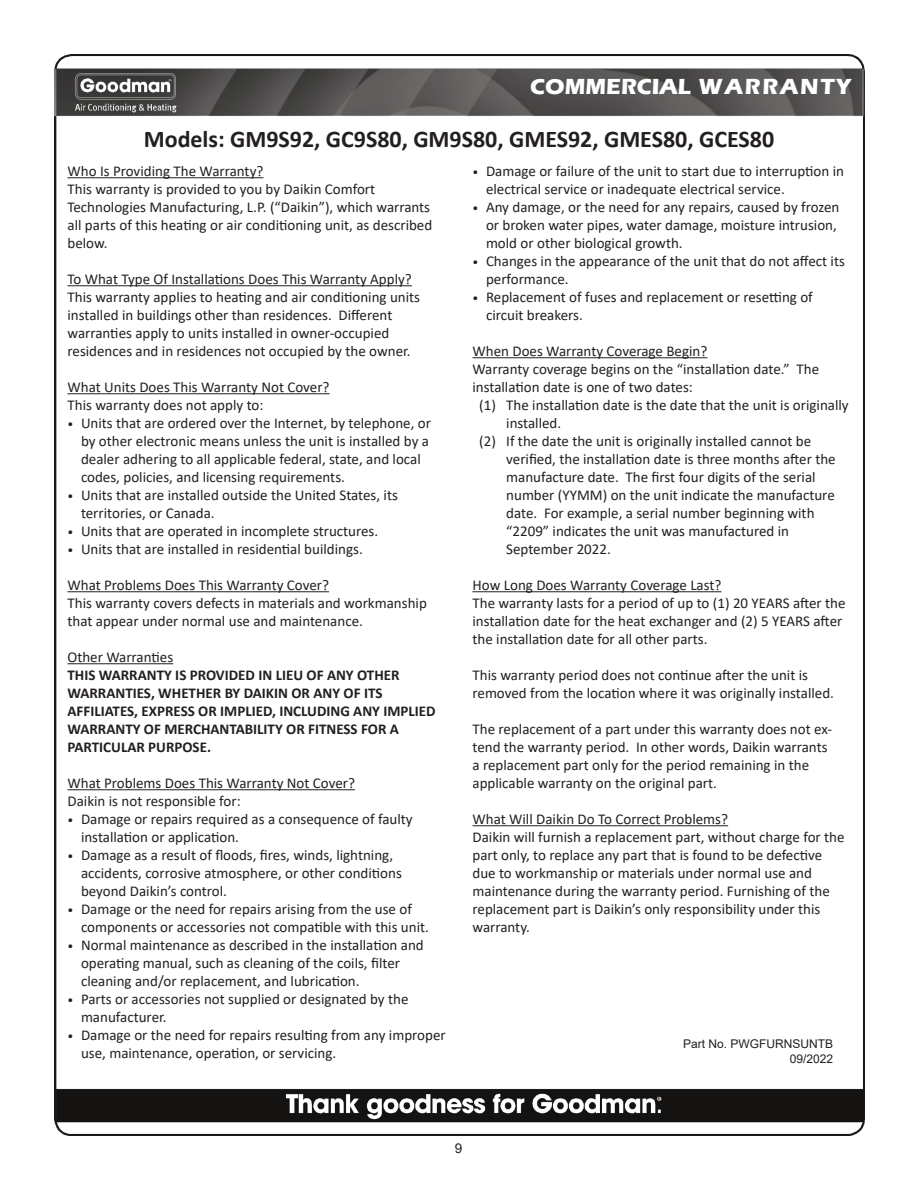
<style>
.page{position:relative;width:918px;height:1188px;background:#fff}
.page>*{position:absolute;margin:0;border:0;box-sizing:border-box;transform-origin:0 0}
.t1{font:700 24px "Calibri";color:#231f20}
.t2{font:700 22.5px "Eras ITC";color:#fff}
.Numbers__1{font:15px/18px "Calibri";color:#231f20}
.Body_Text{font:15px/18px "Calibri";color:#231f20}
.Subheadings{font:15px "Calibri";color:#231f20}
.Body_Text-2{font:700 15px/18px "Calibri";color:#231f20}
.t3{font:13.5px "Arial";color:#231f20}
.t4{font:12px/14.4px "Arial";color:#231f20;text-align:right}
.s1{font-size:12px}
</style>
<div class="page">
<img style="left:55px;top:54px;width:810px;height:1081px">
<hr style="left:68px;top:177px;width:195px;height:1px;background:#231f20">
<hr style="left:68px;top:285px;width:344px;height:1px;background:#231f20">
<hr style="left:68px;top:393px;width:262px;height:1px;background:#231f20">
<hr style="left:68px;top:591px;width:261px;height:1px;background:#231f20">
<hr style="left:68px;top:663px;width:105px;height:1px;background:#231f20">
<hr style="left:68px;top:789px;width:287px;height:1px;background:#231f20">
<hr style="left:472px;top:357px;width:235px;height:1px;background:#231f20">
<hr style="left:472px;top:591px;width:250px;height:1px;background:#231f20">
<hr style="left:472px;top:825px;width:256px;height:1px;background:#231f20">
<p class="t2" style="left:530px;top:73px;width:322px">COMMERCIAL WARRANTY</p>
<h1 class="t1" style="left:144px;top:122px;width:632px">Models: GM9S92, GC9S80, GM9S80, GMES92, GMES80, GCES80</h1>
<p class="Subheadings" style="left:68px;top:161px;width:197px">Who Is Providing The Warranty?</p>
<p class="Body_Text" style="left:68px;top:180px;width:366px">This warranty is provided to you by Daikin Comfort Technologies Manufacturing, L.P. (“Daikin”), which warrants all parts of this heating or air conditioning unit, as described below.</p>
<p class="Subheadings" style="left:68px;top:269px;width:346px">To What Type Of Installations Does This Warranty Apply?</p>
<p class="Body_Text" style="left:68px;top:288px;width:354px">This warranty applies to heating and air conditioning units installed in buildings other than residences. Different warranties apply to units installed in owner-occupied residences and in residences not occupied by the owner.</p>
<p class="Subheadings" style="left:68px;top:377px;width:264px">What Units Does This Warranty Not Cover?</p>
<p class="Body_Text" style="left:68px;top:396px;width:198px">This warranty does not apply to:</p>
<p class="Numbers__1" style="left:81px;top:414px;width:352px;text-indent:-14px"><span class="s1">•</span> Units that are ordered over the Internet, by telephone, or by other electronic means unless the unit is installed by a dealer adhering to all applicable federal, state, and local codes, policies, and licensing requirements.</p>
<p class="Numbers__1" style="left:81px;top:486px;width:318px;text-indent:-14px"><span class="s1">•</span> Units that are installed outside the United States, its territories, or Canada.</p>
<p class="Numbers__1" style="left:68px;top:522px;width:312px"><span class="s1">•</span> Units that are operated in incomplete structures.</p>
<p class="Numbers__1" style="left:68px;top:540px;width:297px"><span class="s1">•</span> Units that are installed in residential buildings.</p>
<p class="Subheadings" style="left:68px;top:575px;width:263px">What Problems Does This Warranty Cover?</p>
<p class="Body_Text" style="left:68px;top:594px;width:361px">This warranty covers defects in materials and workmanship that appear under normal use and maintenance.</p>
<p class="Subheadings" style="left:68px;top:647px;width:107px">Other Warranties</p>
<p class="Body_Text-2" style="left:68px;top:666px;width:370px">THIS WARRANTY IS PROVIDED IN LIEU OF ANY OTHER WARRANTIES, WHETHER BY DAIKIN OR ANY OF ITS AFFILIATES, EXPRESS OR IMPLIED, INCLUDING ANY IMPLIED WARRANTY OF MERCHANTABILITY OR FITNESS FOR A PARTICULAR PURPOSE.</p>
<p class="Subheadings" style="left:68px;top:773px;width:289px">What Problems Does This Warranty Not Cover?</p>
<p class="Body_Text" style="left:68px;top:792px;width:175px">Daikin is not responsible for:</p>
<p class="Numbers__1" style="left:81px;top:810px;width:333px;text-indent:-14px"><span class="s1">•</span> Damage or repairs required as a consequence of faulty installation or application.</p>
<p class="Numbers__1" style="left:81px;top:846px;width:322px;text-indent:-14px"><span class="s1">•</span> Damage as a result of floods, fires, winds, lightning, accidents, corrosive atmosphere, or other conditions beyond Daikin’s control.</p>
<p class="Numbers__1" style="left:81px;top:900px;width:349px;text-indent:-14px"><span class="s1">•</span> Damage or the need for repairs arising from the use of components or accessories not compatible with this unit.</p>
<p class="Numbers__1" style="left:81px;top:936px;width:344px;text-indent:-14px"><span class="s1">•</span> Normal maintenance as described in the installation and operating manual, such as cleaning of the coils, filter cleaning and/or replacement, and lubrication.</p>
<p class="Numbers__1" style="left:81px;top:990px;width:329px;text-indent:-14px"><span class="s1">•</span> Parts or accessories not supplied or designated by the manufacturer.</p>
<p class="Numbers__1" style="left:81px;top:1026px;width:366px;text-indent:-14px"><span class="s1">•</span> Damage or the need for repairs resulting from any improper use, maintenance, operation, or servicing.</p>
<p class="Numbers__1" style="left:486px;top:162px;width:360px;text-indent:-14px"><span class="s1">•</span> Damage or failure of the unit to start due to interruption in electrical service or inadequate electrical service.</p>
<p class="Numbers__1" style="left:486px;top:198px;width:355px;text-indent:-14px"><span class="s1">•</span> Any damage, or the need for any repairs, caused by frozen or broken water pipes, water damage, moisture intrusion, mold or other biological growth.</p>
<p class="Numbers__1" style="left:486px;top:252px;width:360px;text-indent:-14px"><span class="s1">•</span> Changes in the appearance of the unit that do not affect its performance.</p>
<p class="Numbers__1" style="left:486px;top:288px;width:328px;text-indent:-14px"><span class="s1">•</span> Replacement of fuses and replacement or resetting of circuit breakers.</p>
<p class="Subheadings" style="left:472px;top:341px;width:236px">When Does Warranty Coverage Begin?</p>
<p class="Body_Text" style="left:472px;top:360px;width:348px">Warranty coverage begins on the “installation date.” The installation date is one of two dates:</p>
<p class="Numbers__1" style="left:506px;top:396px;width:344px;text-indent:-27px">(1) The installation date is the date that the unit is originally installed.</p>
<p class="Numbers__1" style="left:506px;top:432px;width:331px;text-indent:-27px">(2) If the date the unit is originally installed cannot be verified, the installation date is three months after the manufacture date. The first four digits of the serial number (YYMM) on the unit indicate the manufacture date. For example, a serial number beginning with “2209” indicates the unit was manufactured in September 2022.</p>
<p class="Subheadings" style="left:472px;top:575px;width:251px">How Long Does Warranty Coverage Last?</p>
<p class="Body_Text" style="left:472px;top:594px;width:375px">The warranty lasts for a period of up to (1) 20 YEARS after the installation date for the heat exchanger and (2) 5 YEARS after the installation date for all other parts.</p>
<p class="Body_Text" style="left:472px;top:666px;width:363px">This warranty period does not continue after the unit is removed from the location where it was originally installed.</p>
<p class="Body_Text" style="left:472px;top:720px;width:361px">The replacement of a part under this warranty does not ex&shy;tend the warranty period. In other words, Daikin warrants a replacement part only for the period remaining in the applicable warranty on the original part.</p>
<p class="Subheadings" style="left:472px;top:809px;width:257px">What Will Daikin Do To Correct Problems?</p>
<p class="Body_Text" style="left:472px;top:828px;width:374px">Daikin will furnish a replacement part, without charge for the part only, to replace any part that is found to be defective due to workmanship or materials under normal use and maintenance during the warranty period. Furnishing of the replacement part is Daikin’s only responsibility under this warranty.</p>
<p class="t4" style="left:683px;top:1037px;width:152px">Part No. PWGFURNSUNTB<br>09/2022</p>
<p class="t3" style="left:455px;top:1139px;width:9px">9</p>
</div>
